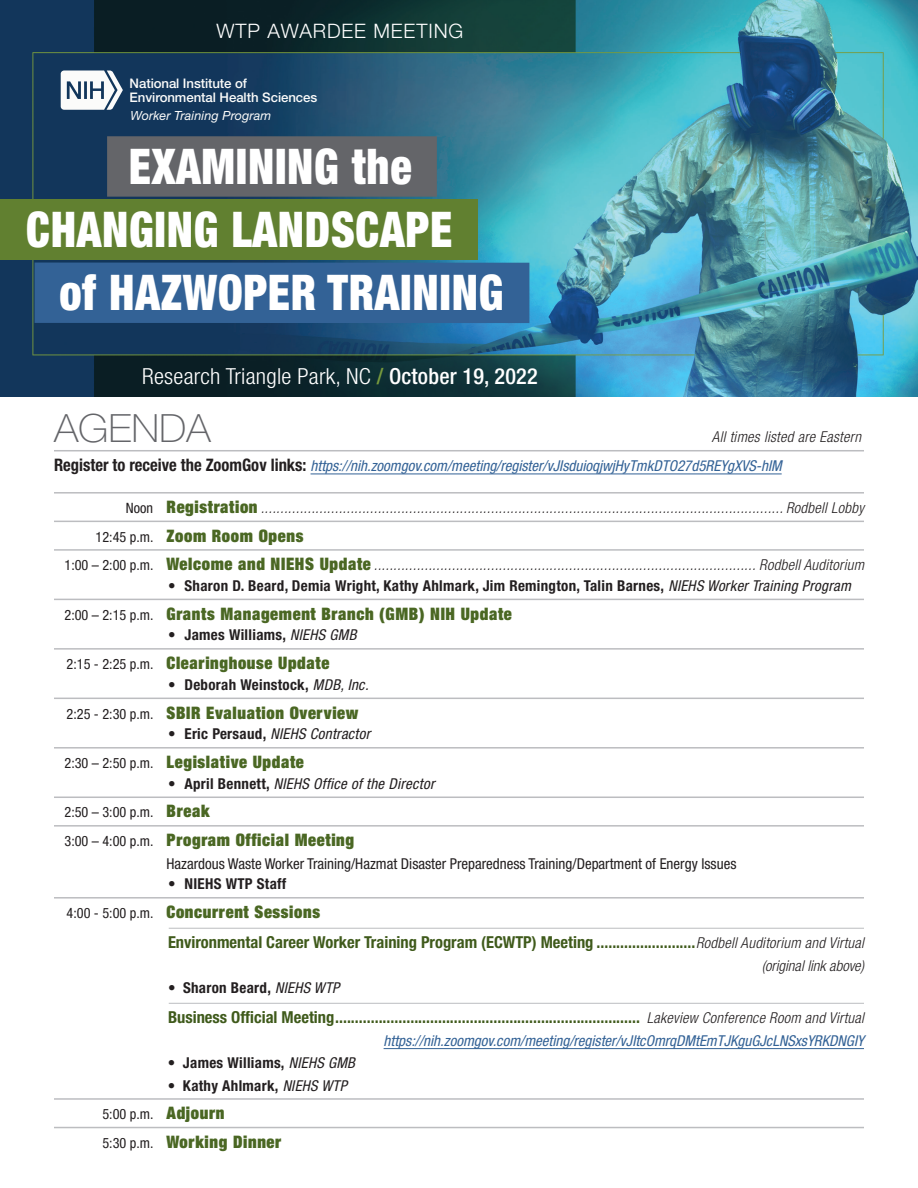
<style>
.page{position:relative;width:918px;height:1188px;background:#fff}
.page>*{position:absolute;margin:0;border:0;box-sizing:border-box;transform-origin:0 0}
.t1{font:900 condensed 49.35px "Helvetica Neue LT Std";letter-spacing:.015em;color:#fff;scale:.9 1}
.t2{font:100 39px "Helvetica Neue LT Std";color:#646569;scale:1.05 1}
.t3{font:300 condensed 22.2px "Helvetica Neue LT Std";letter-spacing:.01em;color:#fff;scale:1.05 1}
.t4{font:300 19.95px "Helvetica Neue LT Std";letter-spacing:.045em;color:#fff}
.t5{font:900 condensed 17.25px "Helvetica Neue LT Std";letter-spacing:.04em;color:#4a6723;scale:.96 1}
.t6{font:700 condensed 16.5px "Helvetica Neue LT Std";color:#3f5a1b}
.t7{font:italic 300 condensed 15px "Helvetica Neue LT Std";letter-spacing:.02em;color:#231f20}
.t8{font:700 condensed 15px "Helvetica Neue LT Std";letter-spacing:.02em;color:#231f20}
.t9{font:italic condensed 15px "Helvetica Neue LT Std";color:#336296}
.t10{font:condensed 15px "Helvetica Neue LT Std";color:#231f20}
.t11{font:italic condensed 15px "Helvetica Neue LT Std";letter-spacing:.02em;color:#231f20}
.t12{font:italic 300 condensed 15px "Helvetica Neue LT Std";color:#231f20}
.t13{font:condensed 14.25px "Helvetica Neue LT Std";color:#231f20}
.t14{font:500 13.2px/14.2px "Helvetica Neue LT Std";letter-spacing:-.005em;color:#fbfbfa}
.t15{font:italic 12.6px "Helvetica Neue";letter-spacing:.01em;color:#fbfbfa}
.s1{font-weight:500;color:#799b3d}
.s2{font-weight:500}
.s3{font-weight:700;font-style:normal;font-size:17.25px;color:#231f20}
.s4{font-weight:900;font-style:normal;font-size:17.25px;color:#4a6723}
.s5{font-weight:400;font-style:italic}
.s6{font-weight:700;font-style:normal}
.s7{font-weight:300;font-style:italic;font-size:15px;color:#231f20}
</style>
<div class="page">
<img style="left:0;top:0;width:918px;height:397px">
<hr style="left:54px;top:1127px;width:810px;height:1px;background:#bcbdc0">
<hr style="left:54px;top:1098px;width:810px;height:2px;background:#bcbdc0">
<hr style="left:54px;top:897px;width:810px;height:2px;background:#bcbdc0">
<hr style="left:54px;top:825px;width:810px;height:2px;background:#bcbdc0">
<hr style="left:54px;top:797px;width:810px;height:1px;background:#bcbdc0">
<hr style="left:54px;top:747px;width:810px;height:2px;background:#bcbdc0">
<hr style="left:54px;top:698px;width:810px;height:1px;background:#bcbdc0">
<hr style="left:54px;top:648px;width:810px;height:2px;background:#bcbdc0">
<hr style="left:54px;top:599px;width:810px;height:1px;background:#bcbdc0">
<hr style="left:54px;top:549px;width:810px;height:2px;background:#bcbdc0">
<hr style="left:54px;top:521px;width:810px;height:1px;background:#bcbdc0">
<hr style="left:54px;top:492px;width:810px;height:2px;background:#bcbdc0">
<hr style="left:54px;top:450px;width:810px;height:1px;background:#bcbdc0">
<hr style="left:311px;top:474px;width:471px;height:1px;background:#336296">
<hr style="left:169px;top:928px;width:695px;height:1px;background:#bcbdc0">
<hr style="left:169px;top:1003px;width:695px;height:1px;background:#bcbdc0">
<hr style="left:384px;top:1048px;width:480px;height:1px;background:#336296">
<svg style="left:61px;top:71px;width:62px;height:39px"></svg>
<div style="left:107px;top:136px;width:330px;height:61px;background:#646569"></div>
<div style="left:0;top:199px;width:478px;height:61px;background:#618030"></div>
<div style="left:35px;top:263px;width:494px;height:60px;background:#336296"></div>
<p class="t4" style="left:217px;top:19px;width:248px">WTP AWARDEE MEETING</p>
<p class="t14" style="left:130px;top:76px;width:189px">National Institute of<br>Environmental Health Sciences</p>
<p class="t15" style="left:131px;top:106px;width:142px">Worker Training Program</p>
<h1 class="t1" style="left:129px;top:136px;width:316px">EXAMINING the</h1>
<h1 class="t1" style="left:26px;top:199px;width:475px">CHANGING LANDSCAPE</h1>
<h1 class="t1" style="left:59px;top:262px;width:495px">of HAZWOPER TRAINING</h1>
<p class="t3" style="left:142px;top:364px;width:378px">Research Triangle Park, NC <span class="s1">/</span> <span class="s2">October 19, 2022</span></p>
<h2 class="t2" style="left:54px;top:406px;width:151px">AGENDA</h2>
<p class="t7" style="left:712px;top:428px;width:151px">All times listed are Eastern</p>
<p class="t9" style="left:54px;top:457px;width:729px"><span class="s3">Register to receive the ZoomGov links:</span> https://nih.zoomgov.com/meeting/register/vJIsduioqjwjHyTmkDTO27d5REYgXVS-hIM</p>
<p class="t13" style="left:126px;top:500px;width:29px">Noon</p>
<p class="t7" style="left:166px;top:499px;width:699px"><span class="s4">Registration</span> ...................................................................................................................................... Rodbell Lobby</p>
<p class="t13" style="left:96px;top:528px;width:59px">12:45 p.m.</p>
<p class="t5" style="left:166px;top:524px;width:144px">Zoom Room Opens</p>
<p class="t13" style="left:65px;top:557px;width:90px">1:00 – 2:00 p.m.</p>
<p class="t7" style="left:166px;top:556px;width:699px"><span class="s4">Welcome and NIEHS Update</span> .................................................................................................. Rodbell Auditorium</p>
<p class="t8" style="left:168px;top:577px;width:684px">• Sharon D. Beard, Demia Wright, Kathy Ahlmark, Jim Remington, Talin Barnes, <span class="s5">NIEHS Worker Training Program</span></p>
<p class="t13" style="left:65px;top:606px;width:90px">2:00 – 2:15 p.m.</p>
<p class="t5" style="left:166px;top:602px;width:361px">Grants Management Branch (GMB) NIH Update</p>
<p class="t8" style="left:168px;top:626px;width:190px">• James Williams, <span class="s5">NIEHS GMB</span></p>
<p class="t13" style="left:67px;top:656px;width:88px">2:15 - 2:25 p.m.</p>
<p class="t5" style="left:166px;top:652px;width:171px">Clearinghouse Update</p>
<p class="t8" style="left:168px;top:676px;width:202px">• Deborah Weinstock, <span class="s5">MDB, Inc.</span></p>
<p class="t13" style="left:67px;top:705px;width:88px">2:25 - 2:30 p.m.</p>
<p class="t5" style="left:166px;top:701px;width:201px">SBIR Evaluation Overview</p>
<p class="t11" style="left:168px;top:725px;width:204px"><span class="s6">• Eric Persaud,</span> NIEHS Contractor</p>
<p class="t13" style="left:65px;top:755px;width:90px">2:30 – 2:50 p.m.</p>
<p class="t5" style="left:166px;top:751px;width:145px">Legislative Update</p>
<p class="t11" style="left:168px;top:775px;width:268px"><span class="s6">• April Bennett,</span> NIEHS Office of the Director</p>
<p class="t13" style="left:65px;top:804px;width:90px">2:50 – 3:00 p.m.</p>
<p class="t5" style="left:166px;top:800px;width:46px">Break</p>
<p class="t13" style="left:65px;top:833px;width:90px">3:00 – 4:00 p.m.</p>
<p class="t5" style="left:166px;top:829px;width:197px">Program Official Meeting</p>
<p class="t10" style="left:166px;top:855px;width:571px">Hazardous Waste Worker Training/Hazmat Disaster Preparedness Training/Department of Energy Issues</p>
<p class="t8" style="left:168px;top:875px;width:120px">• NIEHS WTP Staff</p>
<p class="t13" style="left:67px;top:905px;width:88px">4:00 - 5:00 p.m.</p>
<p class="t5" style="left:166px;top:901px;width:161px">Concurrent Sessions</p>
<p class="t6" style="left:168px;top:932px;width:698px">Environmental Career Worker Training Program (ECWTP) Meeting .........................<span class="s7">Rodbell Auditorium and Virtual</span></p>
<p class="t12" style="left:762px;top:957px;width:104px">(original link above)</p>
<p class="t8" style="left:168px;top:979px;width:173px">• Sharon Beard, <span class="s5">NIEHS WTP</span></p>
<p class="t6" style="left:168px;top:1007px;width:698px">Business Offcial Meeting............................................................................. <span class="s7">Lakeview Conference Room and Virtual</span></p>
<p class="t9" style="left:384px;top:1032px;width:482px">https://nih.zoomgov.com/meeting/register/vJItcOmrqDMtEmTJKguGJcLNSxsYRKDNGIY</p>
<p class="t8" style="left:168px;top:1054px;width:189px">• James Williams, <span class="s5">NIEHS GMB</span></p>
<p class="t8" style="left:168px;top:1076px;width:181px">• Kathy Ahlmark, <span class="s5">NIEHS WTP</span></p>
<p class="t13" style="left:102px;top:1106px;width:53px">5:00 p.m.</p>
<p class="t5" style="left:166px;top:1102px;width:62px">Adjourn</p>
<p class="t13" style="left:102px;top:1134px;width:53px">5:30 p.m.</p>
<p class="t5" style="left:166px;top:1131px;width:121px">Working Dinner</p>
</div>
